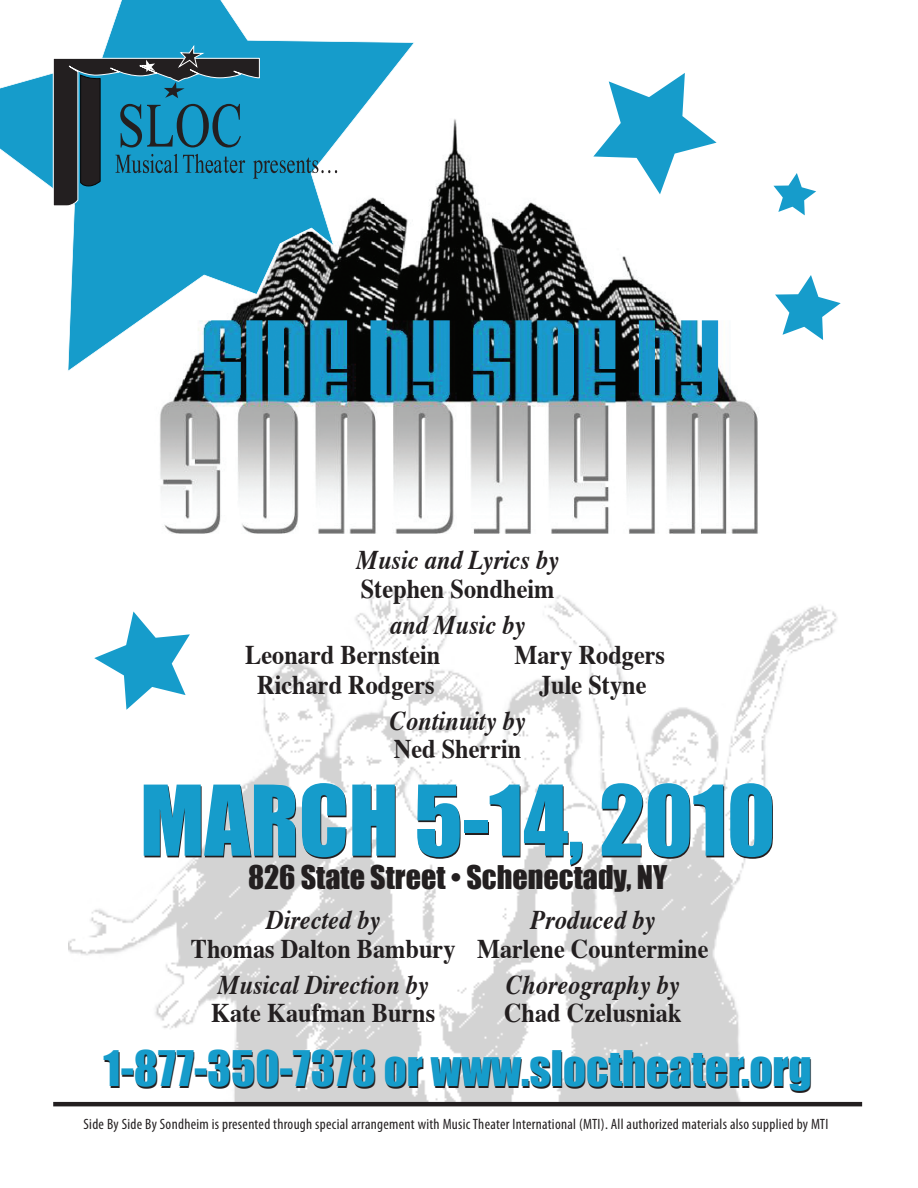
<style>
.page{position:relative;width:918px;height:1188px;background:#fff}
.page>*{position:absolute;margin:0;border:0;box-sizing:border-box;transform-origin:0 0}
.t1{font:90px "Impact";color:#169ccb}
.t2{font:45px "Impact";color:#169ccb}
.t3{font:30px "Impact";color:#231f20}
.t4{font:700 27px "Times";color:#231f20;scale:.9 1}
.t5{font:italic 700 27px "Times";color:#231f20;scale:.9 1}
.t6{font:condensed 15px "Myriad Pro";letter-spacing:.02em;color:#231f20}
</style>
<div class="page">
<img style="left:69px;top:587px;width:776px;height:515px">
<img style="left:160px;top:119px;width:598px;height:414px">
<svg style="left:0;top:0;width:415px;height:372px"></svg>
<svg style="left:53px;top:44px;width:284px;height:163px;background:#2684a5"></svg>
<hr style="left:53px;top:1102px;width:809px;height:4px;background:#231f20">
<svg style="left:94px;top:612px;width:96px;height:98px"></svg>
<svg style="left:593px;top:73px;width:124px;height:121px"></svg>
<svg style="left:775px;top:275px;width:66px;height:65px"></svg>
<svg style="left:773px;top:173px;width:43px;height:42px"></svg>
<p class="t5" style="left:357px;top:535px;width:226px">Music and Lyrics by</p>
<p class="t4" style="left:361px;top:563px;width:217px">Stephen Sondheim</p>
<p class="t5" style="left:390px;top:599px;width:152px">and Music by</p>
<p class="t4" style="left:245px;top:629px;width:218px">Leonard Bernstein</p>
<p class="t4" style="left:515px;top:629px;width:169px">Mary Rodgers</p>
<p class="t4" style="left:257px;top:659px;width:199px">Richard Rodgers</p>
<p class="t4" style="left:539px;top:659px;width:121px">Jule Styne</p>
<p class="t5" style="left:390px;top:695px;width:152px">Continuity by</p>
<p class="t4" style="left:394px;top:723px;width:143px">Ned Sherrin</p>
<h1 class="t1" style="left:140px;top:765px;width:637px">MARCH 5-14, 2010</h1>
<p class="t3" style="left:248px;top:858px;width:421px">826 State Street • Schenectady, NY</p>
<p class="t5" style="left:266px;top:895px;width:128px">Directed by</p>
<p class="t5" style="left:530px;top:895px;width:140px">Produced by</p>
<p class="t4" style="left:191px;top:923px;width:577px">Thomas Dalton Bambury Marlene Countermine</p>
<p class="t5" style="left:218px;top:959px;width:236px">Musical Direction by</p>
<p class="t5" style="left:506px;top:959px;width:194px">Choreography by</p>
<p class="t4" style="left:211px;top:987px;width:251px">Kate Kaufman Burns</p>
<p class="t4" style="left:504px;top:987px;width:199px">Chad Czelusniak</p>
<h2 class="t2" style="left:104px;top:1040px;width:710px">1-877-350-7378 or www.sloctheater.org</h2>
<p class="t6" style="left:84px;top:1115px;width:746px">Side By Side By Sondheim is presented through special arrangement with Music Theater International (MTI). All authorized materials also supplied by MTI</p>
</div>
